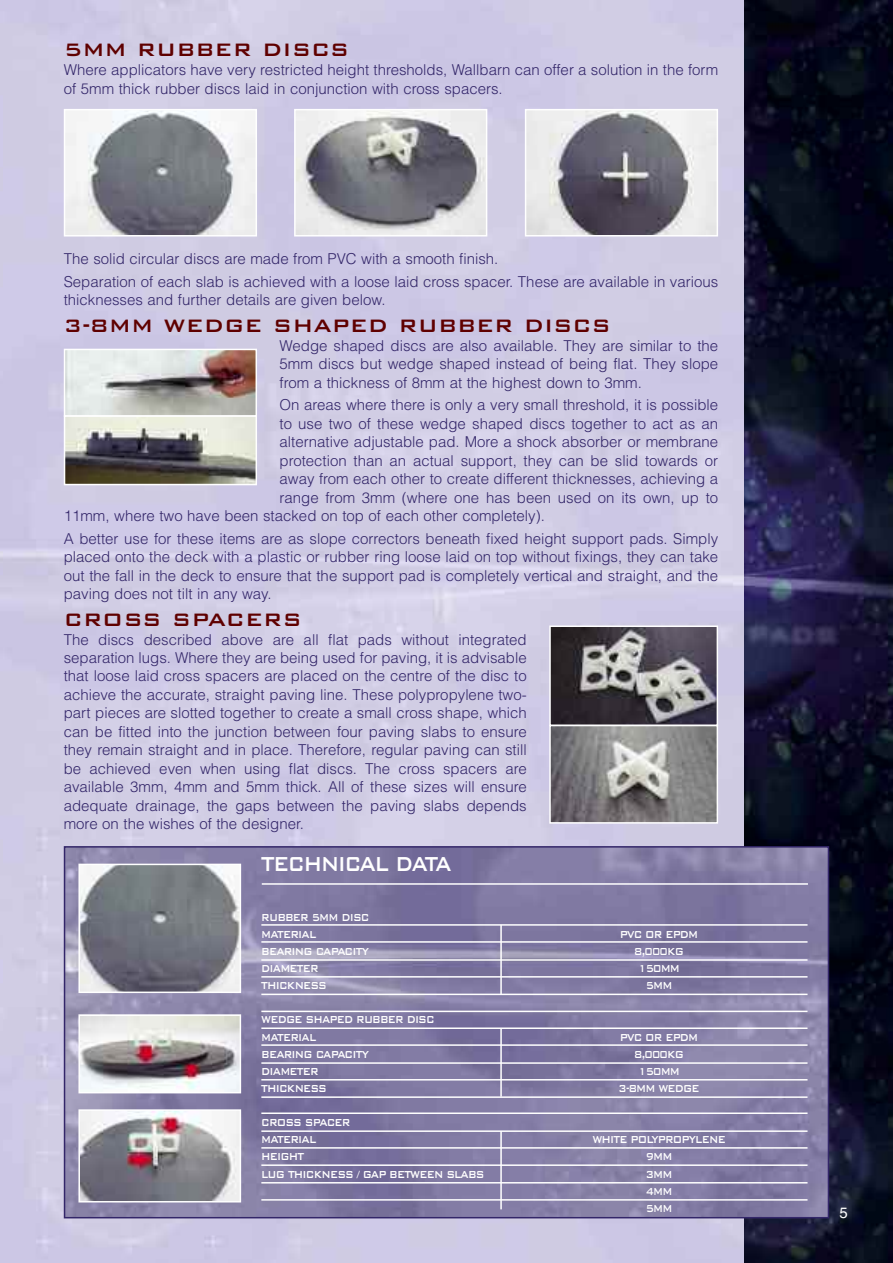
<style>
.page{position:relative;width:893px;height:1263px;background:#fff}
.page>*{position:absolute;margin:0;border:0;box-sizing:border-box;transform-origin:0 0}
.t1{font:500 27px "Bank Gothic BT";letter-spacing:-.08em;color:#fff;scale:.8 1}
.t2{font:500 24px "Bank Gothic BT";color:#5f0000}
.t3{font:300 15px/18.5px "Helvetica";color:#332669;text-align:justify}
.t4{font:15px "Helvetica";color:#fff}
.t5{font:500 13.5px/17.1px "Bank Gothic BT";letter-spacing:-.075em;color:#fff;scale:.8 1}
</style>
<div class="page">
<img style="left:3px;top:0;width:890px;height:1263px">
<img style="left:67px;top:112px;width:187px;height:121px">
<div style="left:64px;top:109px;width:193px;height:127px;border:2px solid #fff"></div>
<img style="left:67px;top:352px;width:187px;height:62px">
<div style="left:64px;top:349px;width:193px;height:68px;border:2px solid #fff"></div>
<img style="left:67px;top:418px;width:187px;height:64px">
<div style="left:64px;top:415px;width:193px;height:70px;border:2px solid #fff"></div>
<img style="left:552px;top:628px;width:163px;height:95px">
<div style="left:549px;top:625px;width:169px;height:101px;border:2px solid #fff"></div>
<svg style="left:552px;top:728px;width:163px;height:93px"></svg>
<div style="left:549px;top:725px;width:169px;height:99px;border:2px solid #fff"></div>
<img style="left:528px;top:112px;width:187px;height:121px">
<div style="left:525px;top:109px;width:193px;height:127px;border:2px solid #fff"></div>
<img style="left:297px;top:112px;width:187px;height:121px">
<div style="left:294px;top:109px;width:193px;height:127px;border:2px solid #fff"></div>
<img style="left:67px;top:849px;width:759px;height:366px">
<div style="left:64px;top:846px;width:765px;height:372px;border:2px solid #332669"></div>
<hr style="left:262px;top:883px;width:546px;height:2px;background:#fff">
<hr style="left:261px;top:924px;width:546px;height:2px;background:#fff">
<hr style="left:261px;top:941px;width:546px;height:2px;background:#fff">
<hr style="left:261px;top:959px;width:546px;height:2px;background:#fff">
<hr style="left:261px;top:976px;width:546px;height:1px;background:#fff">
<hr style="left:261px;top:993px;width:546px;height:2px;background:#fff">
<hr style="left:261px;top:1011px;width:546px;height:1px;background:#fff">
<hr style="left:261px;top:1027px;width:546px;height:2px;background:#fff">
<hr style="left:261px;top:1044px;width:546px;height:2px;background:#fff">
<hr style="left:261px;top:1062px;width:546px;height:2px;background:#fff">
<hr style="left:261px;top:1079px;width:546px;height:1px;background:#fff">
<hr style="left:261px;top:1096px;width:546px;height:2px;background:#fff">
<hr style="left:261px;top:1112px;width:546px;height:2px;background:#fff">
<hr style="left:261px;top:1130px;width:546px;height:2px;background:#fff">
<hr style="left:261px;top:1147px;width:546px;height:1px;background:#fff">
<hr style="left:261px;top:1164px;width:546px;height:2px;background:#fff">
<hr style="left:261px;top:1182px;width:546px;height:1px;background:#fff">
<hr style="left:261px;top:1199px;width:546px;height:1px;background:#fff">
<hr style="left:500px;top:925px;width:2px;height:69px;background:#fff">
<hr style="left:500px;top:1029px;width:2px;height:68px;background:#fff">
<hr style="left:500px;top:1131px;width:2px;height:78px;background:#fff">
<img style="left:81px;top:867px;width:157px;height:123px">
<div style="left:78px;top:864px;width:163px;height:129px;border:2px solid #fff"></div>
<img style="left:81px;top:1017px;width:157px;height:73px">
<div style="left:78px;top:1014px;width:163px;height:79px;border:2px solid #fff"></div>
<img style="left:81px;top:1112px;width:157px;height:87px">
<div style="left:78px;top:1109px;width:163px;height:93px;border:2px solid #fff"></div>
<h2 class="t2" style="left:64px;top:34px;width:287px">5MM RUBBER DISCS</h2>
<p class="t3" style="left:64px;top:61px;width:656px">Where applicators have very restricted height thresholds, Wallbarn can offer a solution in the form of 5mm thick rubber discs laid in conjunction with cross spacers.</p>
<p class="t3" style="left:64px;top:247px;width:656px;line-height:22.6px">The solid circular discs are made from PVC with a smooth finish.<br>Separation of each slab is achieved with a loose laid cross spacer. These are available in various</p>
<p class="t3" style="left:64px;top:291px;width:323px">thicknesses and further details are given below.</p>
<h2 class="t2" style="left:64px;top:309px;width:549px">3-8MM WEDGE SHAPED RUBBER DISCS</h2>
<p class="t3" style="left:280px;top:336px;width:440px">Wedge shaped discs are also available. They are similar to the 5mm discs but wedge shaped instead of being flat. They slope from a thickness of 8mm at the highest down to 3mm.</p>
<p class="t3" style="left:280px;top:396px;width:440px">On areas where there is only a very small threshold, it is possible</p>
<p class="t3" style="left:280px;top:414px;width:440px">to use two of these wedge shaped discs together to act as an</p>
<p class="t3" style="left:280px;top:432px;width:440px">alternative adjustable pad. More a shock absorber or membrane</p>
<p class="t3" style="left:280px;top:451px;width:440px">protection than an actual support, they can be slid towards or</p>
<p class="t3" style="left:280px;top:469px;width:440px">away from each other to create different thicknesses, achieving a</p>
<p class="t3" style="left:280px;top:488px;width:440px">range from 3mm (where one has been used on its own, up to</p>
<p class="t3" style="left:64px;top:506px;width:483px">11mm, where two have been stacked on top of each other completely).</p>
<p class="t3" style="left:64px;top:529px;width:656px">A better use for these items are as slope correctors beneath fixed height support pads. Simply placed onto the deck with a plastic or rubber ring loose laid on top without fixings, they can take out the fall in the deck to ensure that the support pad is completely vertical and straight, and the paving does not tilt in any way.</p>
<h2 class="t2" style="left:64px;top:603px;width:240px">CROSS SPACERS</h2>
<p class="t3" style="left:64px;top:630px;width:464px">The discs described above are all flat pads without integrated separation lugs. Where they are being used for paving, it is advisable that loose laid cross spacers are placed on the centre of the disc to achieve the accurate, straight paving line. These polypropylene two&shy;part pieces are slotted together to create a small cross shape, which can be fitted into the junction between four paving slabs to ensure they remain straight and in place. Therefore, regular paving can still be achieved even when using flat discs. The cross spacers are available 3mm, 4mm and 5mm thick. All of these sizes will ensure adequate drainage, the gaps between the paving slabs depends more on the wishes of the designer.</p>
<h1 class="t1" style="left:261px;top:846px;width:240px">TECHNICAL DATA</h1>
<p class="t5" style="left:261px;top:907px;width:137px">RUBBER 5MM DISC<br>MATERIAL</p>
<p class="t5" style="left:620px;top:924px;width:99px">PVC OR EPDM</p>
<p class="t5" style="left:261px;top:942px;width:136px">BEARING CAPACITY</p>
<p class="t5" style="left:634px;top:942px;width:64px">8,000KG</p>
<p class="t5" style="left:261px;top:959px;width:73px">DIAMETER</p>
<p class="t5" style="left:638px;top:959px;width:54px">150MM</p>
<p class="t5" style="left:261px;top:976px;width:84px">THICKNESS</p>
<p class="t5" style="left:646px;top:976px;width:35px">5MM</p>
<p class="t5" style="left:261px;top:1010px;width:218px">WEDGE SHAPED RUBBER DISC<br>MATERIAL</p>
<p class="t5" style="left:620px;top:1027px;width:99px">PVC OR EPDM</p>
<p class="t5" style="left:261px;top:1044px;width:136px">BEARING CAPACITY</p>
<p class="t5" style="left:634px;top:1044px;width:64px">8,000KG</p>
<p class="t5" style="left:261px;top:1061px;width:73px">DIAMETER</p>
<p class="t5" style="left:638px;top:1061px;width:54px">150MM</p>
<p class="t5" style="left:261px;top:1079px;width:84px">THICKNESS</p>
<p class="t5" style="left:618px;top:1079px;width:103px">3-8MM WEDGE</p>
<p class="t5" style="left:261px;top:1113px;width:113px">CROSS SPACER<br>MATERIAL</p>
<p class="t5" style="left:592px;top:1130px;width:168px">WHITE POLYPROPYLENE</p>
<p class="t5" style="left:261px;top:1147px;width:55px">HEIGHT</p>
<p class="t5" style="left:646px;top:1147px;width:35px">9MM</p>
<p class="t5" style="left:261px;top:1164px;width:281px">LUG THICKNESS / GAP BETWEEN SLABS</p>
<p class="t5" style="left:646px;top:1164px;width:35px;text-align:justify">3MM 4MM 5MM</p>
<p class="t4" style="left:840px;top:1204px;width:10px">5</p>
</div>
